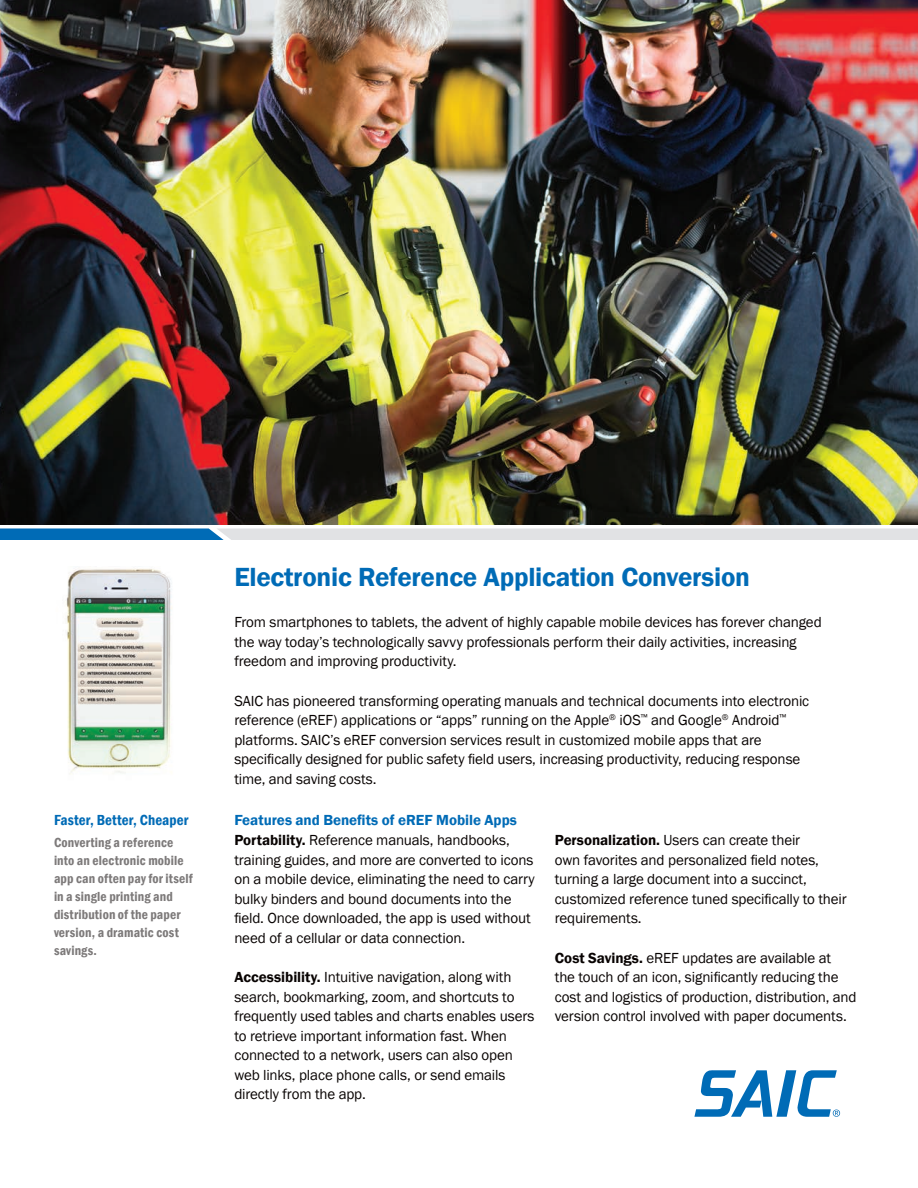
<style>
.page{position:relative;width:918px;height:1188px;background:#fff}
.page>*{position:absolute;margin:0;border:0;box-sizing:border-box;transform-origin:0 0}
.t1{font:600 27px "Franklin Gothic";letter-spacing:-.01em;color:#006bb6}
.body{font:15px/19.5px "Franklin Gothic";letter-spacing:-.01em;color:#080302}
.body-2{font:600 15px "Franklin Gothic";color:#006bb6}
.side_bullet_header{font:600 condensed 15px "Franklin Gothic";letter-spacing:.005em;color:#006bb6}
.side_bullet_list_ite{font:600 condensed 13.5px/18px "Franklin Gothic";letter-spacing:.01em;color:#7d7a7a}
.s1{font-weight:600}
</style>
<div class="page">
<img style="left:0;top:0;width:918px;height:524px">
<img style="left:66px;top:568px;width:106px;height:206px">
<svg style="left:0;top:528px;width:918px;height:12px;background:#afc8da"></svg>
<svg style="left:694px;top:1070px;width:146px;height:47px"></svg>
<p class="side_bullet_header" style="left:54px;top:810px;width:136px">Faster, Better, Cheaper</p>
<p class="side_bullet_list_ite" style="left:54px;top:833px;width:140px">Converting a reference into an electronic mobile app can often pay for itself in a single printing and distribution of the paper version, a dramatic cost savings.</p>
<p class="t1" style="left:234px;top:560px;width:517px">Electronic Reference Application Conversion</p>
<p class="body" style="left:234px;top:613px;width:589px">From smartphones to tablets, the advent of highly capable mobile devices has forever changed the way today’s technologically savvy professionals perform their daily activities, increasing freedom and improving productivity.</p>
<p class="body" style="left:234px;top:692px;width:576px">SAIC has pioneered transforming operating manuals and technical documents into electronic reference (eREF) applications or “apps” running on the Apple<sup>®</sup> iOS<sup>™</sup> and Google<sup>®</sup> Android<sup>™ </sup>platforms. SAIC’s eREF conversion services result in customized mobile apps that are specifically designed for public safety field users, increasing productivity, reducing response time, and saving costs.</p>
<p class="body-2" style="left:234px;top:811px;width:284px">Features and Benefits of eREF Mobile Apps</p>
<p class="body" style="left:234px;top:831px;width:302px"><span class="s1">Portability.</span> Reference manuals, handbooks, training guides, and more are converted to icons on a mobile device, eliminating the need to carry bulky binders and bound documents into the field. Once downloaded, the app is used without need of a cellular or data connection.</p>
<p class="body" style="left:234px;top:968px;width:302px"><span class="s1">Accessibility.</span> Intuitive navigation, along with search, bookmarking, zoom, and shortcuts to frequently used tables and charts enables users to retrieve important information fast. When connected to a network, users can also open web links, place phone calls, or send emails directly from the app.</p>
<p class="body" style="left:555px;top:831px;width:293px"><span class="s1">Personalization.</span> Users can create their<br>own favorites and personalized field notes, turning a large document into a succinct, customized reference tuned specifically to their requirements.</p>
<p class="body" style="left:555px;top:949px;width:303px"><span class="s1">Cost Savings.</span> eREF updates are available at<br>the touch of an icon, significantly reducing the cost and logistics of production, distribution, and version control involved with paper documents.</p>
</div>
